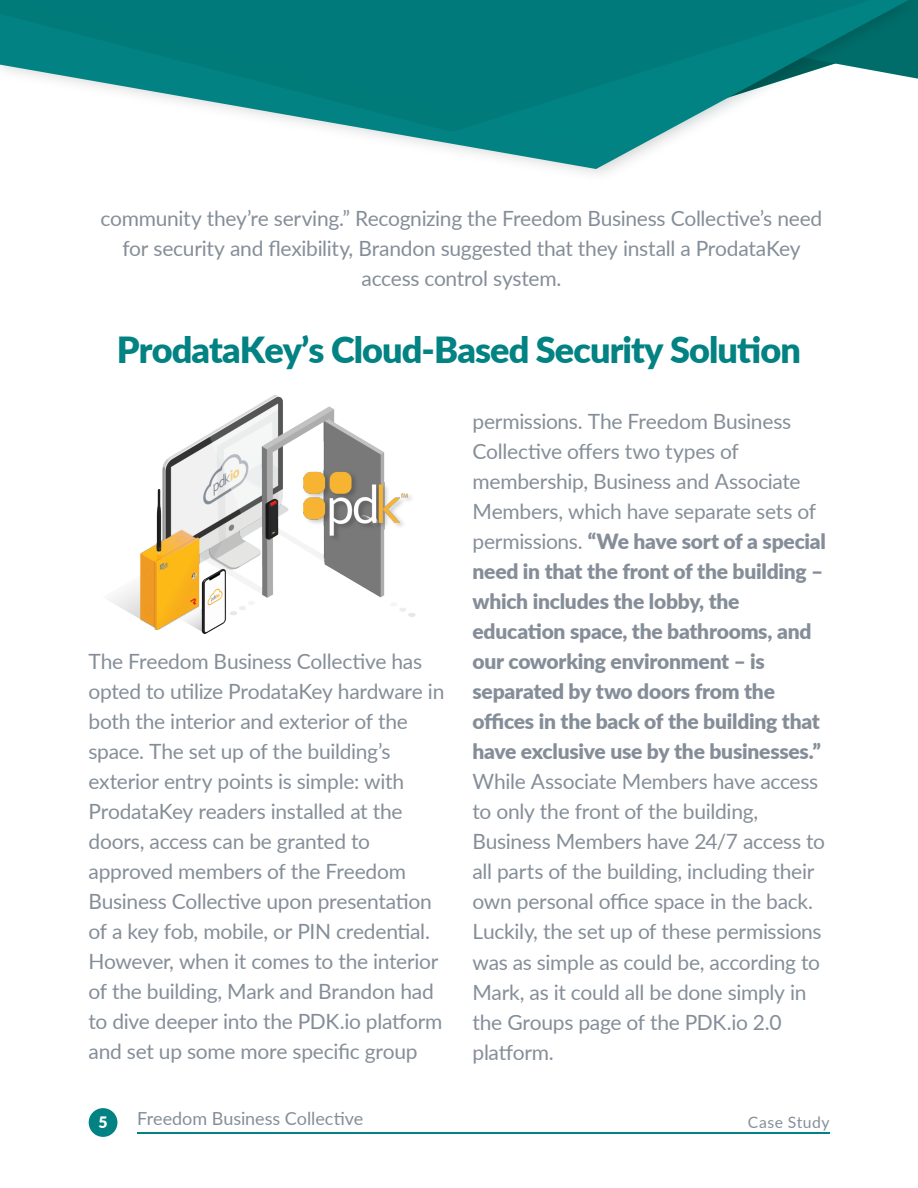
<style>
.page{position:relative;width:918px;height:1188px;background:#fff}
.page>*{position:absolute;margin:0;border:0;box-sizing:border-box;transform-origin:0 0}
.t1{font:900 36px "Lato";letter-spacing:-.025em;color:#028283}
.t2{font:21px/30px "Lato";letter-spacing:-.015em;color:#858e98}
.t3{font:900 21px/30px "Lato";letter-spacing:-.01em;color:#858e98}
.t4{font:18px "Lato";letter-spacing:-.005em;color:#858e98}
.t5{font:15.75px "Lato";letter-spacing:.03em;color:#858e98}
.t6{font:900 15.75px "Lato";color:#fff}
.s1{font-weight:400}
</style>
<div class="page">
<img style="left:567px;top:0;width:351px;height:174px">
<svg style="left:459px;top:150px;width:450px;height:19px"></svg>
<svg style="left:11px;top:0;width:898px;height:150px"></svg>
<img style="left:112px;top:396px;width:303px;height:238px">
<svg style="left:110px;top:431px;width:305px;height:171px"></svg>
<hr style="left:137px;top:1133px;width:692px;height:1px;background:#028283">
<div style="left:89px;top:1108px;width:28px;height:29px;background:#028283;border-radius:50%"></div>
<p class="t2" style="left:101px;top:203px;width:723px;text-align:center">community they’re serving.” Recognizing the Freedom Business Collective’s need for security and flexibility, Brandon suggested that they install a ProdataKey access control system.</p>
<h1 class="t1" style="left:117px;top:322px;width:686px">ProdataKey’s Cloud-Based Security Solution</h1>
<p class="t2" style="left:89px;top:646px;width:357px">The Freedom Business Collective has opted to utilize ProdataKey hardware in both the interior and exterior of the space. The set up of the building’s exterior entry points is simple: with ProdataKey readers installed at the doors, access can be granted to approved members of the Freedom Business Collective upon presentation of a key fob, mobile, or PIN credential.<br>However, when it comes to the interior of the building, Mark and Brandon had to dive deeper into the PDK.io platform and set up some more specific group</p>
<p class="t3" style="left:473px;top:406px;width:355px"><span class="s1">permissions. The Freedom Business Collective offers two types of membership, Business and Associate Members, which have separate sets of permissions.</span> “We have sort of a special need in that the front of the building – which includes the lobby, the education space, the bathrooms, and our coworking environment – is separated by two doors from the offices in the back of the building that have exclusive use by the businesses.”</p>
<p class="t2" style="left:473px;top:766px;width:354px">While Associate Members have access to only the front of the building, Business Members have 24/7 access to all parts of the building, including their own personal office space in the back.<br>Luckily, the set up of these permissions was as simple as could be, according to Mark, as it could all be done simply in the Groups page of the PDK.io 2.0 platform.</p>
<p class="t6" style="left:99px;top:1110px;width:11px">5</p>
<p class="t4" style="left:137px;top:1105px;width:228px">Freedom Business Collective</p>
<p class="t5" style="left:748px;top:1111px;width:83px">Case Study</p>
</div>
